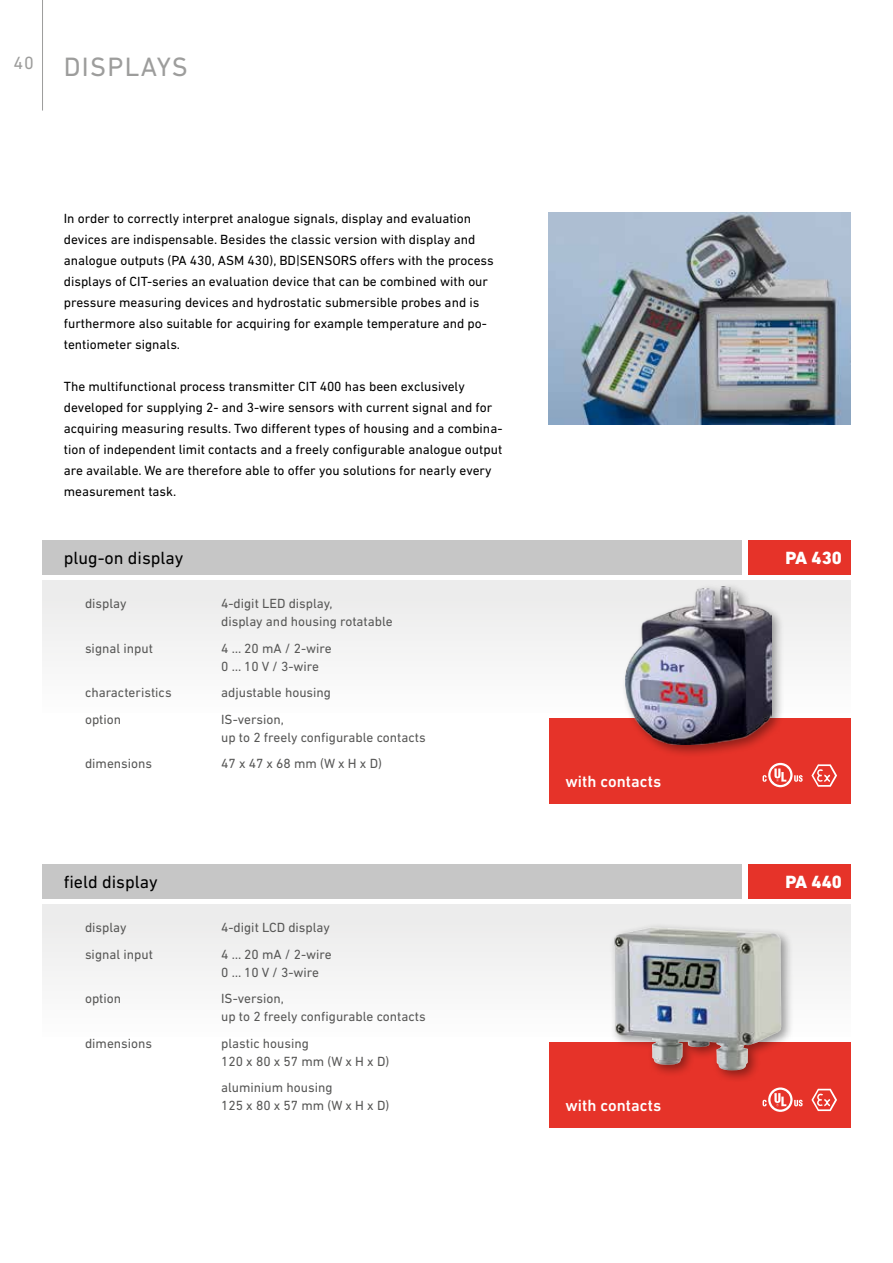
<style>
.page{position:relative;width:893px;height:1263px;background:#fff}
.page>*{position:absolute;margin:0;border:0;box-sizing:border-box;transform-origin:0 0}
.t1{font:27px "DIN Next LT Pro";letter-spacing:.05em;color:#9d9d9c}
.t2{font:18px "DIN Next LT Pro";color:#000}
.t3{font:800 18px "DIN Next LT Pro";color:#fff}
.t4{font:18px "DIN Next LT Pro";color:#9d9d9c}
.t5{font:500 16.5px "DIN Next LT Pro";color:#fff}
.t6{font:13.5px/21px "DIN Next LT Pro";color:#000}
.t7{font:13.5px/18px "DIN Next LT Pro";color:#575756}
</style>
<div class="page">
<hr style="left:42px;top:0;width:1px;height:111px;background:#9d9d9c">
<div style="left:43px;top:540px;width:699px;height:34px;background:#c6c6c6"></div>
<div style="left:43px;top:580px;width:807px;height:132px;background:#f3f3f3"></div>
<div style="left:748px;top:540px;width:102px;height:34px;background:#e63329"></div>
<div style="left:549px;top:719px;width:301px;height:85px;background:#e63329"></div>
<svg style="left:811px;top:764px;width:26px;height:23px"></svg>
<div style="left:43px;top:905px;width:807px;height:131px;background:#f3f3f3"></div>
<div style="left:748px;top:864px;width:102px;height:34px;background:#e63329"></div>
<div style="left:43px;top:864px;width:699px;height:34px;background:#c6c6c6"></div>
<div style="left:549px;top:1043px;width:301px;height:85px;background:#e63329"></div>
<div style="left:609px;top:923px;width:185px;height:160px;background:#000;opacity:.4"></div>
<img style="left:613px;top:928px;width:168px;height:142px">
<svg style="left:811px;top:1089px;width:26px;height:22px"></svg>
<div style="left:621px;top:582px;width:164px;height:176px;background:#000;opacity:.4"></div>
<img style="left:626px;top:587px;width:146px;height:158px">
<svg style="left:763px;top:763px;width:40px;height:24px"></svg>
<svg style="left:763px;top:1087px;width:40px;height:25px"></svg>
<img style="left:549px;top:212px;width:301px;height:213px">
<h2 class="t4" style="left:14px;top:52px;width:22px">40</h2>
<h1 class="t1" style="left:64px;top:51px;width:125px">DISPLAYS</h1>
<p class="t6" style="left:64px;top:207px;width:432px">In order to correctly interpret analogue signals, display and evaluation devices are indispensable. Besides the classic version with display and analogue outputs (PA 430, ASM 430), BD|SENSORS offers with the process displays of CIT-series an evaluation device that can be combined with our pressure measuring devices and hydrostatic submersible probes and is furthermore also suitable for acquiring for example temperature and po&shy;tentiometer signals.</p>
<p class="t6" style="left:64px;top:376px;width:440px">The multifunctional process transmitter CIT 400 has been exclusively developed for supplying 2- and 3-wire sensors with current signal and for acquiring measuring results. Two different types of housing and a combina&shy;tion of independent limit contacts and a freely configurable analogue output are available. We are therefore able to offer you solutions for nearly every measurement task.</p>
<h2 class="t2" style="left:64px;top:548px;width:121px">plug-on display</h2>
<p class="t7" style="left:85px;top:594px;width:43px">display</p>
<p class="t7" style="left:221px;top:594px;width:173px">4-digit LED display,<br>display and housing rotatable</p>
<p class="t7" style="left:85px;top:639px;width:69px">signal input</p>
<p class="t7" style="left:221px;top:639px;width:112px">4 … 20 mA / 2-wire<br>0 … 10 V / 3-wire</p>
<p class="t7" style="left:85px;top:683px;width:88px">characteristics</p>
<p class="t7" style="left:221px;top:683px;width:111px">adjustable housing</p>
<p class="t7" style="left:85px;top:710px;width:38px">option</p>
<p class="t7" style="left:221px;top:710px;width:206px">IS-version,<br>up to 2 freely configurable contacts</p>
<p class="t7" style="left:85px;top:754px;width:69px">dimensions</p>
<p class="t7" style="left:221px;top:754px;width:162px">47 x 47 x 68 mm (W x H x D)</p>
<h2 class="t2" style="left:64px;top:872px;width:95px">field display</h2>
<p class="t7" style="left:85px;top:918px;width:43px">display</p>
<p class="t7" style="left:221px;top:918px;width:110px">4-digit LCD display</p>
<p class="t7" style="left:85px;top:945px;width:69px">signal input</p>
<p class="t7" style="left:221px;top:945px;width:112px">4 … 20 mA / 2-wire<br>0 … 10 V / 3-wire</p>
<p class="t7" style="left:85px;top:989px;width:38px">option</p>
<p class="t7" style="left:221px;top:989px;width:206px">IS-version,<br>up to 2 freely configurable contacts</p>
<p class="t7" style="left:85px;top:1034px;width:69px">dimensions</p>
<p class="t7" style="left:221px;top:1034px;width:170px">plastic housing<br>120 x 80 x 57 mm (W x H x D)</p>
<p class="t7" style="left:221px;top:1078px;width:170px">aluminium housing<br>125 x 80 x 57 mm (W x H x D)</p>
<p class="t5" style="left:566px;top:771px;width:97px">with contacts</p>
<p class="t5" style="left:566px;top:1096px;width:97px">with contacts</p>
<h2 class="t3" style="left:785px;top:547px;width:58px">PA 430</h2>
<h2 class="t3" style="left:785px;top:871px;width:58px">PA 440</h2>
</div>
